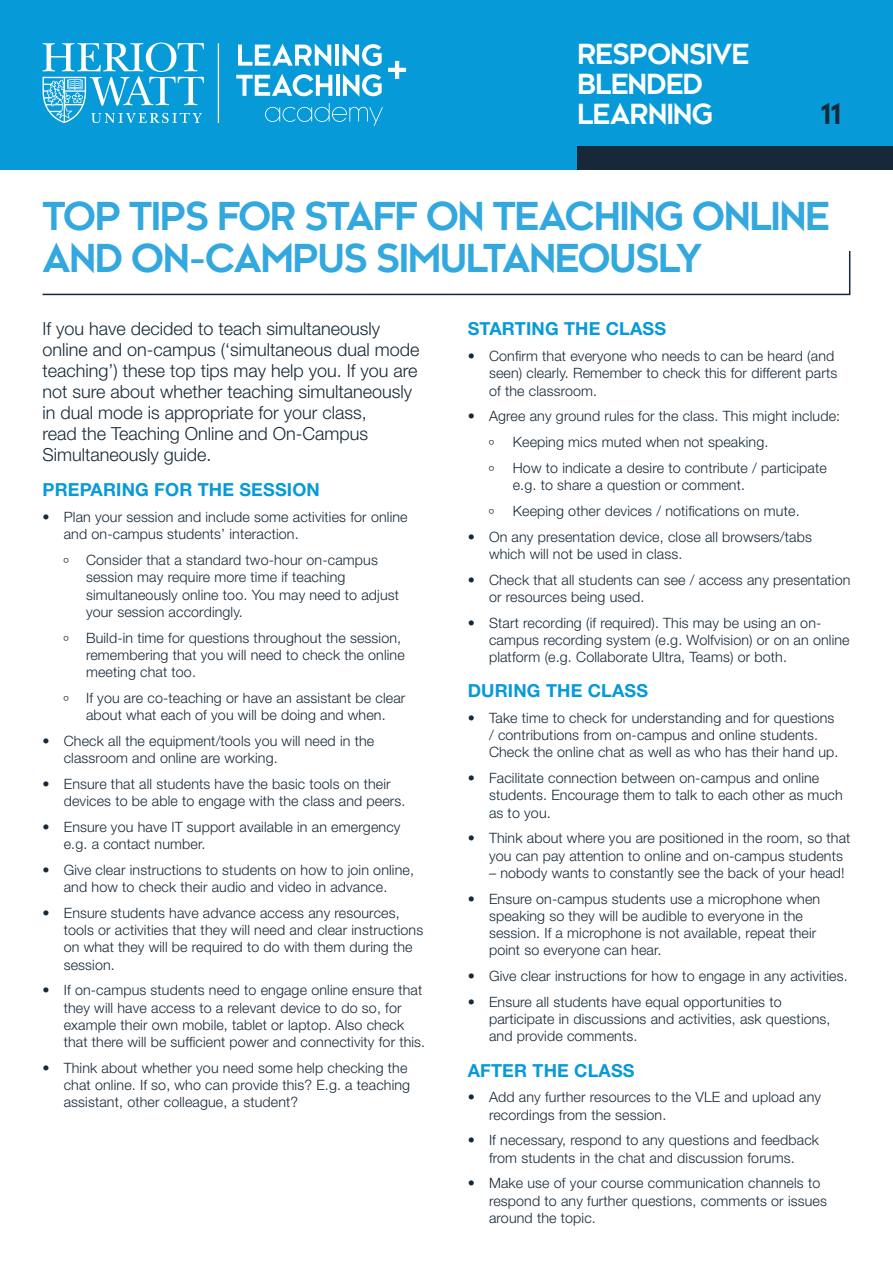
<style>
.page{position:relative;width:893px;height:1263px;background:#fff}
.page>*{position:absolute;margin:0;border:0;box-sizing:border-box;transform-origin:0 0}
.Main_header{font:700 37.5px/42px "Kessel 105";letter-spacing:-.025em;color:#32a8df}
.Main_header-2{font:700 27px/30px "Kessel 105";letter-spacing:-.02em;color:#fff}
.Main_header-3{font:700 27px "Kessel 105";color:#172938}
.Bullet_2_para{font:300 18px/21px "Helvetica Neue LT Std";color:#172938}
.Bullet_2_para-2{font:700 18px "Helvetica Neue LT Std";letter-spacing:.01em;color:#069ad9}
.Sub_Blue{font:700 18px "Helvetica Neue LT Std";letter-spacing:.01em;color:#069ad9}
.Bullet_2_para-3{font:300 14.25px/17.2px "Helvetica Neue LT Std";letter-spacing:.01em;color:#172938}
</style>
<div class="page">
<div style="left:0;top:0;width:893px;height:170px;background:#069ad9"></div>
<svg style="left:42px;top:43px;width:162px;height:80px"></svg>
<svg style="left:238px;top:44px;width:93px;height:23px"></svg>
<hr style="left:335px;top:45px;width:4px;height:21px;background:#fff">
<svg style="left:343px;top:44px;width:39px;height:23px"></svg>
<svg style="left:236px;top:74px;width:96px;height:22px"></svg>
<hr style="left:336px;top:75px;width:4px;height:21px;background:#fff">
<svg style="left:343px;top:74px;width:39px;height:23px"></svg>
<svg style="left:265px;top:103px;width:118px;height:23px"></svg>
<svg style="left:388px;top:61px;width:18px;height:18px"></svg>
<hr style="left:218px;top:43px;width:1px;height:80px;background:#fff">
<svg style="left:42px;top:250px;width:809px;height:46px"></svg>
<div style="left:577px;top:147px;width:316px;height:23px;background:#172938"></div>
<p class="Main_header-2" style="left:577px;top:39px;width:173px">RESPONSIVE<br>BLENDED</p>
<p class="Main_header-2" style="left:577px;top:99px;width:137px">LEARNING</p>
<p class="Main_header-3" style="left:821px;top:98px;width:22px">11</p>
<p class="Main_header" style="left:43px;top:196px;width:789px">TOP TIPS FOR STAFF ON TEACHING ONLINE<br>AND ON-CAMPUS SIMULTANEOUSLY</p>
<p class="Bullet_2_para" style="left:43px;top:318px;width:379px">If you have decided to teach simultaneously online and on-campus (‘simultaneous dual mode teaching’) these top tips may help you. If you are not sure about whether teaching simultaneously in dual mode is appropriate for your class,<br>read the Teaching Online and On-Campus Simultaneously guide.</p>
<p class="Bullet_2_para-2" style="left:43px;top:479px;width:279px">PREPARING FOR THE SESSION</p>
<p class="Bullet_2_para-3" style="left:64px;top:508px;width:345px;text-indent:-21px">• Plan your session and include some activities for online and on-campus students’ interaction.</p>
<p class="Bullet_2_para-3" style="left:86px;top:551px;width:315px;text-indent:-22px">º Consider that a standard two-hour on-campus session may require more time if teaching simultaneously online too. You may need to adjust your session accordingly.</p>
<p class="Bullet_2_para-3" style="left:86px;top:629px;width:320px;text-indent:-22px">º Build-in time for questions throughout the session, remembering that you will need to check the online meeting chat too.</p>
<p class="Bullet_2_para-3" style="left:64px;top:689px;width:343px;text-align:center">º If you are co-teaching or have an assistant be clear about what each of you will be doing and when.</p>
<p class="Bullet_2_para-3" style="left:64px;top:732px;width:312px;text-indent:-21px">• Check all the equipment/tools you will need in the classroom and online are working.</p>
<p class="Bullet_2_para-3" style="left:64px;top:775px;width:343px;text-indent:-21px">• Ensure that all students have the basic tools on their devices to be able to engage with the class and peers.</p>
<p class="Bullet_2_para-3" style="left:64px;top:818px;width:338px;text-indent:-21px">• Ensure you have IT support available in an emergency e.g. a contact number.</p>
<p class="Bullet_2_para-3" style="left:43px;top:861px;width:373px;text-align:center">• Give clear instructions to students on how to join online, and how to check their audio and video in advance.</p>
<p class="Bullet_2_para-3" style="left:64px;top:904px;width:361px;text-indent:-21px">• Ensure students have advance access any resources, tools or activities that they will need and clear instructions on what they will be required to do with them during the session.</p>
<p class="Bullet_2_para-3" style="left:64px;top:981px;width:363px;text-indent:-21px">• If on-campus students need to engage online ensure that they will have access to a relevant device to do so, for example their own mobile, tablet or laptop. Also check that there will be sufficient power and connectivity for this.</p>
<p class="Bullet_2_para-3" style="left:64px;top:1059px;width:348px;text-indent:-21px">• Think about whether you need some help checking the chat online. If so, who can provide this? E.g. a teaching assistant, other colleague, a student?</p>
<p class="Bullet_2_para-2" style="left:468px;top:318px;width:200px">STARTING THE CLASS</p>
<p class="Bullet_2_para-3" style="left:489px;top:347px;width:350px;text-indent:-21px">• Confirm that everyone who needs to can be heard (and seen) clearly. Remember to check this for different parts of the classroom.</p>
<p class="Bullet_2_para-3" style="left:468px;top:407px;width:374px">• Agree any ground rules for the class. This might include:</p>
<p class="Bullet_2_para-3" style="left:489px;top:436px;width:6px">º</p>
<p class="Bullet_2_para-3" style="left:513px;top:433px;width:257px">Keeping mics muted when not speaking.</p>
<p class="Bullet_2_para-3" style="left:489px;top:462px;width:6px">º</p>
<p class="Bullet_2_para-3" style="left:513px;top:459px;width:315px">How to indicate a desire to contribute / participate e.g. to share a question or comment.</p>
<p class="Bullet_2_para-3" style="left:489px;top:505px;width:6px">º</p>
<p class="Bullet_2_para-3" style="left:513px;top:502px;width:288px">Keeping other devices / notifications on mute.</p>
<p class="Bullet_2_para-3" style="left:489px;top:528px;width:324px;text-indent:-21px">• On any presentation device, close all browsers/tabs which will not be used in class.</p>
<p class="Bullet_2_para-3" style="left:489px;top:571px;width:363px;text-indent:-21px">• Check that all students can see / access any presentation or resources being used.</p>
<p class="Bullet_2_para-3" style="left:489px;top:614px;width:362px;text-indent:-21px">• Start recording (if required). This may be using an on&shy;campus recording system (e.g. Wolfvision) or on an online platform (e.g. Collaborate Ultra, Teams) or both.</p>
<p class="Bullet_2_para-2" style="left:468px;top:680px;width:182px">DURING THE CLASS</p>
<p class="Bullet_2_para-3" style="left:489px;top:709px;width:351px;text-indent:-21px">• Take time to check for understanding and for questions / contributions from on-campus and online students.<br>Check the online chat as well as who has their hand up.</p>
<p class="Bullet_2_para-3" style="left:489px;top:769px;width:355px;text-indent:-21px">• Facilitate connection between on-campus and online students. Encourage them to talk to each other as much as to you.</p>
<p class="Bullet_2_para-3" style="left:489px;top:829px;width:363px;text-indent:-21px">• Think about where you are positioned in the room, so that you can pay attention to online and on-campus students</p>
<p class="Bullet_2_para-3" style="left:489px;top:864px;width:357px">– nobody wants to constantly see the back of your head!</p>
<p class="Bullet_2_para-3" style="left:489px;top:890px;width:333px;text-indent:-21px">• Ensure on-campus students use a microphone when speaking so they will be audible to everyone in the session. If a microphone is not available, repeat their point so everyone can hear.</p>
<p class="Bullet_2_para-3" style="left:468px;top:967px;width:381px">• Give clear instructions for how to engage in any activities.</p>
<p class="Bullet_2_para-3" style="left:489px;top:993px;width:343px;text-indent:-21px">• Ensure all students have equal opportunities to participate in discussions and activities, ask questions, and provide comments.</p>
<p class="Sub_Blue" style="left:468px;top:1059px;width:168px">AFTER THE CLASS</p>
<p class="Bullet_2_para-3" style="left:489px;top:1088px;width:334px;text-indent:-21px">• Add any further resources to the VLE and upload any recordings from the session.</p>
<p class="Bullet_2_para-3" style="left:468px;top:1131px;width:353px;text-align:center">• If necessary, respond to any questions and feedback from students in the chat and discussion forums.</p>
<p class="Bullet_2_para-3" style="left:489px;top:1174px;width:339px;text-indent:-21px">• Make use of your course communication channels to respond to any further questions, comments or issues around the topic.</p>
</div>
